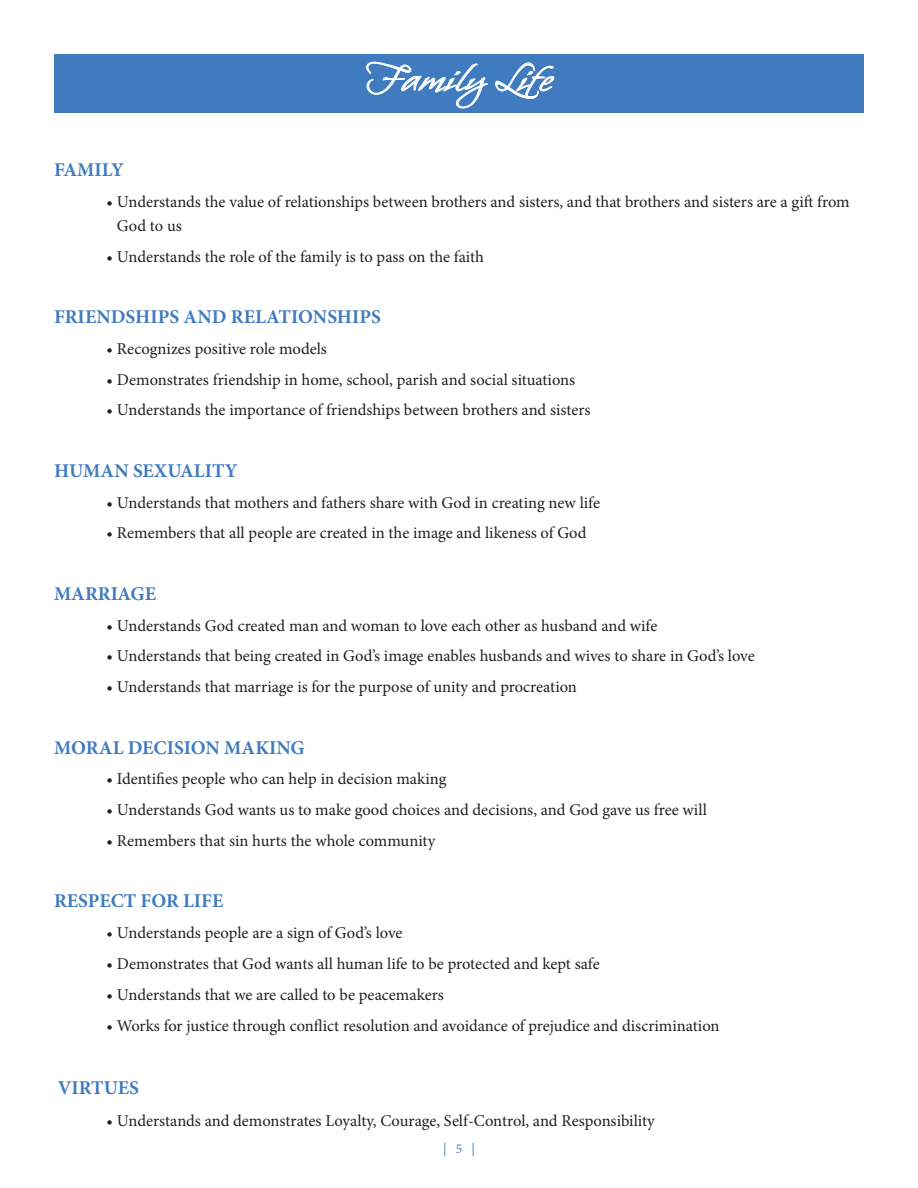
<style>
.page{position:relative;width:918px;height:1188px;background:#fff}
.page>*{position:absolute;margin:0;border:0;box-sizing:border-box;transform-origin:0 0}
.t1{font:48px "Whisper ROB";letter-spacing:.01em;color:#fff}
.t2{font:700 19.5px "Minion Pro";color:#417bbf}
.t3{font:16.5px/24px "Minion Pro";letter-spacing:-.005em;color:#231f20}
.t4{font:13.5px "Minion Pro";color:#417bbf}
</style>
<div class="page">
<div style="left:54px;top:54px;width:810px;height:58px;background:#417bbf"></div>
<svg style="left:366px;top:61px;width:122px;height:48px"></svg>
<svg style="left:495px;top:62px;width:59px;height:37px"></svg>
<p class="t1" style="left:366px;top:54px;width:187px">Family Life</p>
<p class="t2" style="left:54px;top:156px;width:72px">FAMILY</p>
<p class="t3" style="left:117px;top:190px;width:734px;text-indent:-10px">• Understands the value of relationships between brothers and sisters, and that brothers and sisters are a gift from<br>God to us</p>
<p class="t3" style="left:106px;top:244px;width:379px">• Understands the role of the family is to pass on the faith</p>
<p class="t2" style="left:54px;top:303px;width:329px">FRIENDSHIPS AND RELATIONSHIPS</p>
<p class="t3" style="left:106px;top:337px;width:222px">• Recognizes positive role models</p>
<p class="t3" style="left:106px;top:367px;width:470px">• Demonstrates friendship in home, school, parish and social situations</p>
<p class="t3" style="left:106px;top:398px;width:486px">• Understands the importance of friendships between brothers and sisters</p>
<p class="t2" style="left:54px;top:457px;width:185px">HUMAN SEXUALITY</p>
<p class="t3" style="left:106px;top:490px;width:495px">• Understands that mothers and fathers share with God in creating new life</p>
<p class="t3" style="left:106px;top:521px;width:482px">• Remembers that all people are created in the image and likeness of God</p>
<p class="t2" style="left:54px;top:580px;width:104px">MARRIAGE</p>
<p class="t3" style="left:106px;top:613px;width:552px">• Understands God created man and woman to love each other as husband and wife</p>
<p class="t3" style="left:106px;top:644px;width:650px">• Understands that being created in God’s image enables husbands and wives to share in God’s love</p>
<p class="t3" style="left:106px;top:675px;width:472px">• Understands that marriage is for the purpose of unity and procreation</p>
<p class="t2" style="left:54px;top:734px;width:252px">MORAL DECISION MAKING</p>
<p class="t3" style="left:106px;top:767px;width:342px">• Identifies people who can help in decision making</p>
<p class="t3" style="left:106px;top:798px;width:602px">• Understands God wants us to make good choices and decisions, and God gave us free will</p>
<p class="t3" style="left:106px;top:829px;width:330px">• Remembers that sin hurts the whole community</p>
<p class="t2" style="left:54px;top:887px;width:171px">RESPECT FOR LIFE</p>
<p class="t3" style="left:106px;top:921px;width:298px">• Understands people are a sign of God’s love</p>
<p class="t3" style="left:106px;top:952px;width:495px">• Demonstrates that God wants all human life to be protected and kept safe</p>
<p class="t3" style="left:106px;top:982px;width:339px">• Understands that we are called to be peacemakers</p>
<p class="t3" style="left:106px;top:1014px;width:615px">• Works for justice through conflict resolution and avoidance of prejudice and discrimination</p>
<p class="t2" style="left:58px;top:1074px;width:83px">VIRTUES</p>
<p class="t3" style="left:106px;top:1108px;width:550px">• Understands and demonstrates Loyalty, Courage, Self-Control, and Responsibility</p>
<p class="t4" style="left:443px;top:1140px;width:33px">| 5 |</p>
</div>
